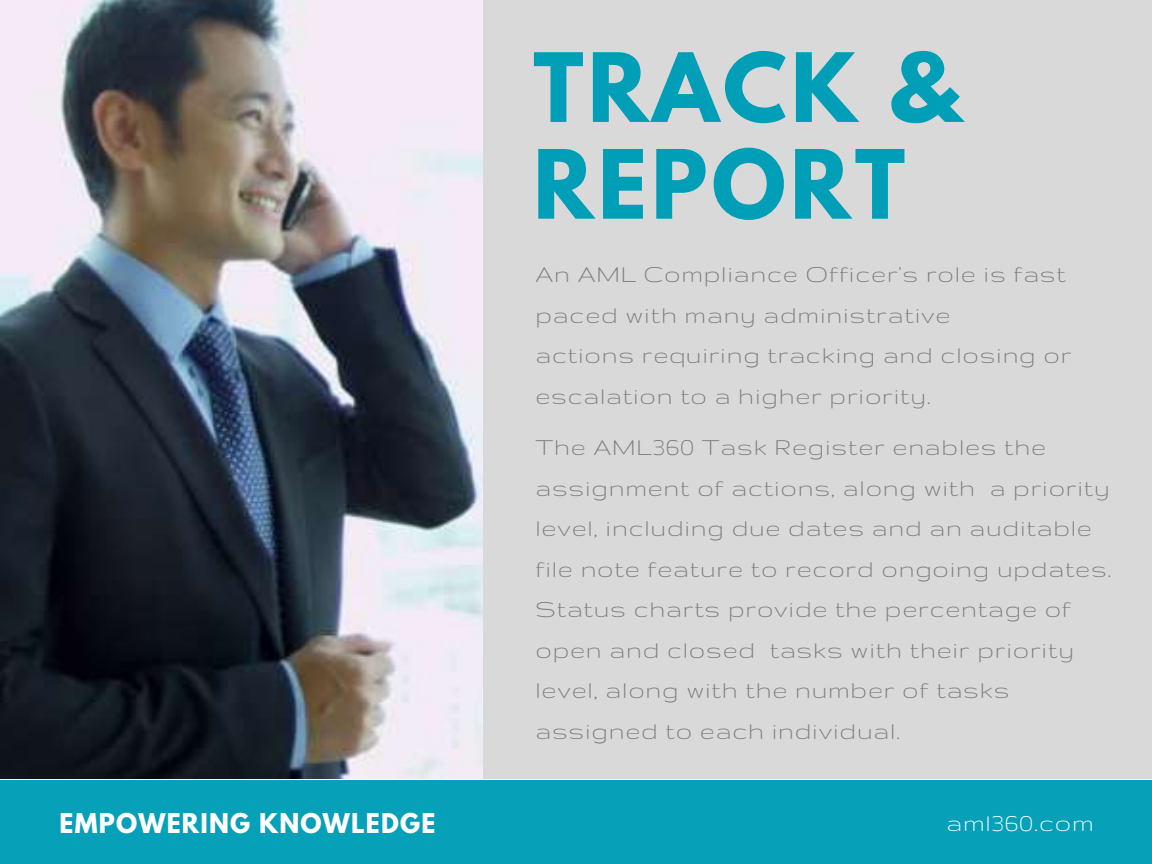
<style>
.page{position:relative;width:1152px;height:864px;background:#fff}
.page>*{position:absolute;margin:0;border:0;box-sizing:border-box;transform-origin:0 0}
.t1{font:700 84.45px/96.8px "League Spartan";letter-spacing:.05em;color:#009fb7}
.t2{font:27.15px/40.5px "Gruppo";letter-spacing:.03em;color:#7b7b7b}
.t3{font:27.15px "Gruppo";letter-spacing:.03em;color:#fff}
.t4{font:700 24.15px "League Spartan";letter-spacing:.05em;color:#fff}
</style>
<div class="page">
<img style="left:0;top:0;width:483px;height:779px">
<div style="left:483px;top:0;width:669px;height:864px;background:#d9d9d9"></div>
<div style="left:0;top:781px;width:1152px;height:83px;background:#009fb7"></div>
<h1 class="t1" style="left:533px;top:50px;width:428px">TRACK &amp;<br>REPORT</h1>
<p class="t2" style="left:535px;top:253px;width:537px">An AML Compliance Officer's role is fast paced with many administrative<br>actions requiring tracking and closing or escalation to a higher priority.</p>
<p class="t2" style="left:535px;top:426px;width:578px">The AML360 Task Register enables the assignment of actions, along with a priority level, including due dates and an auditable file note feature to record ongoing updates.<br>Status charts provide the percentage of open and closed tasks with their priority level, along with the number of tasks assigned to each individual.</p>
<p class="t4" style="left:60px;top:812px;width:377px">EMPOWERING KNOWLEDGE</p>
<p class="t3" style="left:946px;top:809px;width:149px">aml360.com</p>
</div>
